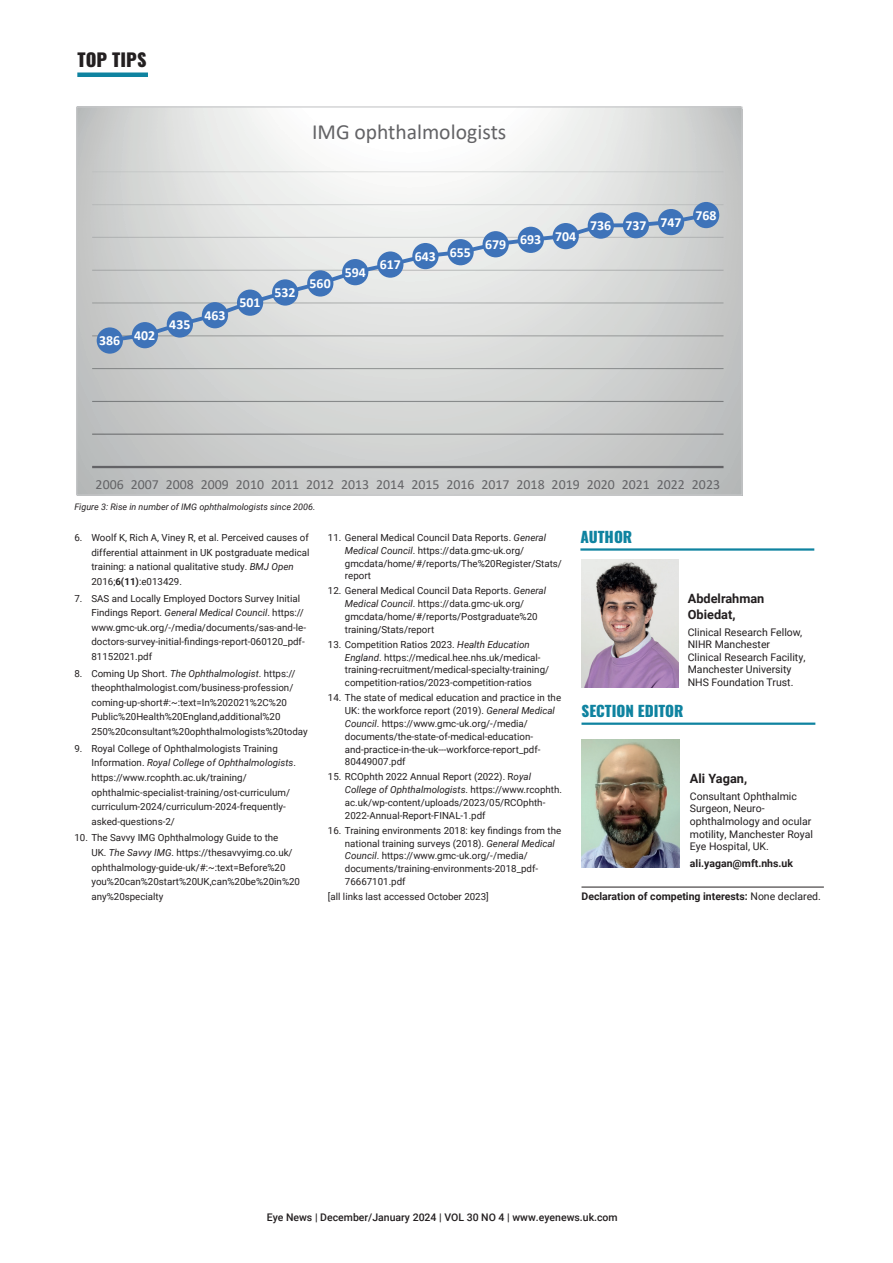
<style>
.page{position:relative;width:893px;height:1263px;background:#fff}
.page>*{position:absolute;margin:0;border:0;box-sizing:border-box;transform-origin:0 0}
.t1{font:21.6px "Calibri";color:#636366}
.t2{font:800 18px "Oswald";letter-spacing:.015em;color:#231f20}
.t3{font:800 15px "Oswald";color:#0f83a0}
.t4{font:13.8px "Calibri";color:#636366}
.t5{font:700 13.8px "Calibri";color:#fff}
.t6{font:700 12.75px/15.3px "Roboto";color:#231f20}
.t7{font:10.5px/12.6px "Roboto";color:#231f20}
.t8{font:700 10.5px "Roboto";color:#231f20}
.t9{font:500 10.5px "Roboto";color:#231f20}
.t10{font:9.75px/12.8px "Roboto";color:#231f20}
.t11{font:italic 9px "Roboto";color:#231f20}
.s1{font-style:italic}
.s2{font-weight:700}
.s3{font-weight:400}
</style>
<div class="page">
<svg style="left:78px;top:109px;width:663px;height:385px"></svg>
<svg style="left:92px;top:171px;width:631px;height:264px;background:#d4d5d4"></svg>
<hr style="left:92px;top:466px;width:631px;height:2px;background:#636366">
<svg style="left:105px;top:211px;width:605px;height:134px;background:#dadcdc"></svg>
<div style="left:97px;top:327px;width:26px;height:27px;background:#3e73b9;border-radius:50%"></div>
<div style="left:132px;top:322px;width:26px;height:26px;background:#3e73b9;border-radius:50%"></div>
<div style="left:167px;top:311px;width:26px;height:27px;background:#3e73b9;border-radius:50%"></div>
<div style="left:202px;top:302px;width:26px;height:26px;background:#3e73b9;border-radius:50%"></div>
<div style="left:237px;top:290px;width:26px;height:26px;background:#3e73b9;border-radius:50%"></div>
<div style="left:272px;top:279px;width:26px;height:27px;background:#3e73b9;border-radius:50%"></div>
<div style="left:307px;top:270px;width:26px;height:27px;background:#3e73b9;border-radius:50%"></div>
<div style="left:342px;top:259px;width:26px;height:26px;background:#3e73b9;border-radius:50%"></div>
<div style="left:377px;top:251px;width:26px;height:27px;background:#3e73b9;border-radius:50%"></div>
<div style="left:412px;top:243px;width:27px;height:26px;background:#3e73b9;border-radius:50%"></div>
<div style="left:447px;top:239px;width:27px;height:26px;background:#3e73b9;border-radius:50%"></div>
<div style="left:483px;top:231px;width:26px;height:26px;background:#3e73b9;border-radius:50%"></div>
<div style="left:518px;top:227px;width:26px;height:26px;background:#3e73b9;border-radius:50%"></div>
<div style="left:553px;top:223px;width:26px;height:26px;background:#3e73b9;border-radius:50%"></div>
<div style="left:588px;top:212px;width:26px;height:27px;background:#3e73b9;border-radius:50%"></div>
<div style="left:623px;top:212px;width:26px;height:26px;background:#3e73b9;border-radius:50%"></div>
<div style="left:658px;top:209px;width:26px;height:26px;background:#3e73b9;border-radius:50%"></div>
<div style="left:693px;top:202px;width:26px;height:26px;background:#3e73b9;border-radius:50%"></div>
<img style="left:581px;top:740px;width:98px;height:127px">
<hr style="left:581px;top:722px;width:234px;height:3px;background:#0f83a0">
<hr style="left:580px;top:548px;width:234px;height:3px;background:#0f83a0">
<hr style="left:581px;top:887px;width:243px;height:1px;background:#231f20">
<img style="left:581px;top:559px;width:97px;height:128px">
<div style="left:77px;top:72px;width:71px;height:5px;background:#0f83a0"></div>
<h2 class="t2" style="left:77px;top:50px;width:71px">TOP TIPS</h2>
<h1 class="t1" style="left:312px;top:117px;width:196px">IMG ophthalmologists</h1>
<h3 class="t5" style="left:99px;top:328px;width:58px">386 402</h3>
<h3 class="t5" style="left:169px;top:315px;width:23px">435</h3>
<h3 class="t5" style="left:204px;top:305px;width:23px">463</h3>
<h3 class="t5" style="left:239px;top:293px;width:23px">501</h3>
<h3 class="t5" style="left:275px;top:283px;width:23px">532</h3>
<h3 class="t5" style="left:310px;top:274px;width:23px">560</h3>
<h3 class="t5" style="left:345px;top:262px;width:23px">594</h3>
<h3 class="t5" style="left:380px;top:255px;width:23px">617</h3>
<h3 class="t5" style="left:415px;top:244px;width:58px">643 655</h3>
<h3 class="t5" style="left:485px;top:230px;width:93px">679 693 704</h3>
<h3 class="t5" style="left:590px;top:216px;width:93px">736 737 747</h3>
<h3 class="t5" style="left:695px;top:205px;width:23px">768</h3>
<h3 class="t4" style="left:96px;top:475px;width:626px">2006 2007 2008 2009 2010 2011 2012 2013 2014 2015 2016 2017 2018 2019 2020 2021 2022 2023</h3>
<p class="t11" style="left:74px;top:500px;width:242px">Figure 3: Rise in number of IMG ophthalmologists since 2006.</p>
<p class="t10" style="left:91px;top:530px;width:220px;line-height:14.5px;text-indent:-17px">6. Woolf K, Rich A, Viney R, et al. Perceived causes of differential attainment in UK postgraduate medical training: a national qualitative study. <span class="s1">BMJ Open </span>2016;<span class="s2">6(11)</span>:e013429.</p>
<p class="t10" style="left:91px;top:590px;width:216px;line-height:14.5px;text-indent:-17px">7. SAS and Locally Employed Doctors Survey Initial Findings Report. <span class="s1">General Medical Council</span>. https:// www.gmc-uk.org/-/media/documents/sas-and-le&shy;doctors-survey-initial-findings-report-060120_pdf-81152021.pdf</p>
<p class="t10" style="left:91px;top:665px;width:218px;line-height:14.5px;text-indent:-17px">8. Coming Up Short. <span class="s1">The Ophthalmologist</span>. https:// theophthalmologist.com/business-profession/ coming-up-short#:~:text=In%202021%2C%20<br>Public%20Health%20England,additional%20<br>250%20consultant%20ophthalmologists%20today</p>
<p class="t10" style="left:91px;top:741px;width:206px;line-height:14.5px;text-indent:-17px">9. Royal College of Ophthalmologists Training Information. <span class="s1">Royal College of Ophthalmologists</span>. https://www.rcophth.ac.uk/training/ ophthalmic-specialist-training/ost-curriculum/ curriculum-2024/curriculum-2024-frequently&shy;asked-questions-2/</p>
<p class="t10" style="left:91px;top:830px;width:210px;line-height:14.5px;text-indent:-17px">10. The Savvy IMG Ophthalmology Guide to the<br>UK. <span class="s1">The Savvy IMG</span>. https://thesavvyimg.co.uk/ ophthalmology-guide-uk/#:~:text=Before%20 you%20can%20start%20UK,can%20be%20in%20 any%20specialty</p>
<p class="t10" style="left:345px;top:531px;width:219px;text-indent:-17px">11. General Medical Council Data Reports. <span class="s1">General Medical Council</span>. https://data.gmc-uk.org/ gmcdata/home/#/reports/The%20Register/Stats/ report</p>
<p class="t10" style="left:345px;top:584px;width:203px;text-indent:-17px">12. General Medical Council Data Reports. <span class="s1">General Medical Council</span>. https://data.gmc-uk.org/ gmcdata/home/#/reports/Postgraduate%20 training/Stats/report</p>
<p class="t10" style="left:345px;top:638px;width:206px;text-indent:-17px">13. Competition Ratios 2023. <span class="s1">Health Education England</span>. https://medical.hee.nhs.uk/medical&shy;training-recruitment/medical-specialty-training/ competition-ratios/2023-competition-ratios</p>
<p class="t10" style="left:345px;top:691px;width:218px;text-indent:-17px">14. The state of medical education and practice in the UK: the workforce report (2019). <span class="s1">General Medical Council</span>. https://www.gmc-uk.org/-/media/ documents/the-state-of-medical-education&shy;and-practice-in-the-uk---workforce-report_pdf-80449007.pdf</p>
<p class="t10" style="left:345px;top:770px;width:219px;text-indent:-17px">15. RCOphth 2022 Annual Report (2022). R<span class="s1">oyal College of Ophthalmologists</span>. https://www.rcophth. ac.uk/wp-content/uploads/2023/05/RCOphth-2022-Annual-Report-FINAL-1.pdf</p>
<p class="t10" style="left:345px;top:823px;width:218px;text-indent:-17px">16. Training environments 2018: key findings from the national training surveys (2018). <span class="s1">General Medical Council</span>. https://www.gmc-uk.org/-/media/ documents/training-environments-2018_pdf-76667101.pdf</p>
<p class="t10" style="left:328px;top:890px;width:162px">[all links last accessed October 2023]</p>
<h3 class="t3" style="left:580px;top:529px;width:53px">AUTHOR</h3>
<h3 class="t6" style="left:688px;top:591px;width:78px">Abdelrahman<br>Obiedat,</h3>
<p class="t7" style="left:688px;top:625px;width:119px">Clinical Research Fellow,<br>NIHR Manchester<br>Clinical Research Facility,<br>Manchester University<br>NHS Foundation Trust.</p>
<h3 class="t3" style="left:581px;top:703px;width:104px">SECTION EDITOR</h3>
<h3 class="t6" style="left:690px;top:770px;width:59px">Ali Yagan,</h3>
<p class="t7" style="left:690px;top:789px;width:125px">Consultant Ophthalmic<br>Surgeon, Neuro&shy;ophthalmology and ocular motility, Manchester Royal<br>Eye Hospital, UK.</p>
<p class="t8" style="left:690px;top:856px;width:105px">ali.yagan@mft.nhs.uk</p>
<p class="t8" style="left:581px;top:889px;width:241px">Declaration of competing interests: <span class="s3">None declared.</span></p>
<p class="t9" style="left:267px;top:1210px;width:352px">Eye News | December/January 2024 | VOL 30 NO 4 | www.eyenews.uk.com</p>
</div>
